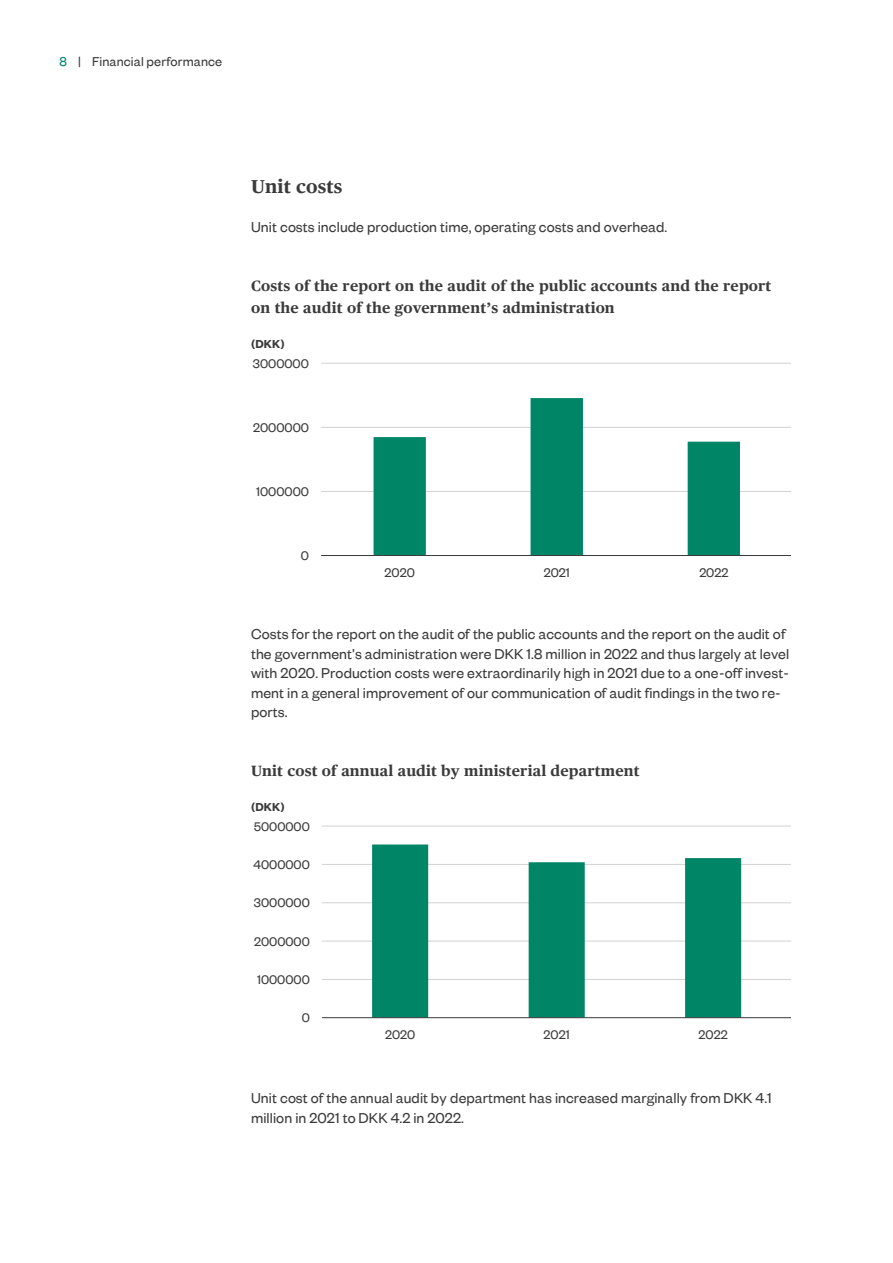
<style>
.page{position:relative;width:893px;height:1263px;background:#fff}
.page>*{position:absolute;margin:0;border:0;box-sizing:border-box;transform-origin:0 0}
.t1{font:700 18.75px "Publico Text";letter-spacing:.01em;color:#3b3b3b}
.t2{font:15.9px/19.5px "Founders Grotesk";letter-spacing:.01em;color:#3b3b3b}
.t3{font:700 15px/21.3px "Publico Text";letter-spacing:.01em;color:#3b3b3b}
.t4{font:14.25px "Founders Grotesk";letter-spacing:.01em;color:#3b3b3b}
.t5{font:13.8px "Founders Grotesk";color:#3b3b3b}
.t6{font:600 12.75px "Founders Grotesk";letter-spacing:.005em;color:#3b3b3b}
.s1{color:#008567}
</style>
<div class="page">
<hr style="left:321px;top:491px;width:470px;height:1px;background:#d2d2d2">
<hr style="left:321px;top:427px;width:470px;height:1px;background:#d2d2d2">
<hr style="left:321px;top:363px;width:470px;height:1px;background:#d2d2d2">
<svg style="left:374px;top:398px;width:366px;height:157px"></svg>
<hr style="left:321px;top:555px;width:470px;height:1px;background:#3b3b3b">
<hr style="left:322px;top:979px;width:469px;height:1px;background:#d2d2d2">
<hr style="left:322px;top:941px;width:469px;height:1px;background:#d2d2d2">
<hr style="left:322px;top:902px;width:469px;height:1px;background:#d2d2d2">
<hr style="left:322px;top:864px;width:469px;height:1px;background:#d2d2d2">
<hr style="left:322px;top:826px;width:469px;height:1px;background:#d2d2d2">
<svg style="left:372px;top:844px;width:369px;height:173px"></svg>
<hr style="left:322px;top:1017px;width:469px;height:1px;background:#3b3b3b">
<p class="t4" style="left:60px;top:53px;width:164px"><span class="s1">8</span> | Financial performance</p>
<h2 class="t1" style="left:251px;top:178px;width:93px">Unit costs</h2>
<p class="t2" style="left:251px;top:217px;width:418px">Unit costs include production time, operating costs and overhead.</p>
<p class="t3" style="left:251px;top:276px;width:522px">Costs of the report on the audit of the public accounts and the report on the audit of the government’s administration</p>
<p class="t6" style="left:251px;top:336px;width:35px">(DKK)</p>
<p class="t5" style="left:253px;top:355px;width:58px">3000000</p>
<p class="t5" style="left:253px;top:419px;width:57px">2000000</p>
<p class="t5" style="left:256px;top:483px;width:54px">1000000</p>
<p class="t5" style="left:301px;top:547px;width:10px">0</p>
<p class="t5" style="left:385px;top:564px;width:32px">2020</p>
<p class="t5" style="left:544px;top:564px;width:28px">2021</p>
<p class="t5" style="left:699px;top:564px;width:31px">2022</p>
<p class="t2" style="left:251px;top:625px;width:540px">Costs for the report on the audit of the public accounts and the report on the audit of the government’s administration were DKK 1.8 million in 2022 and thus largely at level with 2020. Production costs were extraordinarily high in 2021 due to a one-off invest&shy;ment in a general improvement of our communication of audit findings in the two re&shy;ports.</p>
<p class="t3" style="left:251px;top:761px;width:390px">Unit cost of annual audit by ministerial department</p>
<p class="t6" style="left:251px;top:799px;width:35px">(DKK)</p>
<p class="t5" style="left:254px;top:817px;width:57px">5000000</p>
<p class="t5" style="left:254px;top:856px;width:58px">4000000</p>
<p class="t5" style="left:254px;top:894px;width:57px">3000000</p>
<p class="t5" style="left:254px;top:932px;width:57px">2000000</p>
<p class="t5" style="left:257px;top:971px;width:54px">1000000</p>
<p class="t5" style="left:302px;top:1009px;width:10px">0</p>
<p class="t5" style="left:385px;top:1026px;width:32px">2020</p>
<p class="t5" style="left:544px;top:1026px;width:28px">2021</p>
<p class="t5" style="left:699px;top:1026px;width:31px">2022</p>
<p class="t2" style="left:251px;top:1089px;width:522px">Unit cost of the annual audit by department has increased marginally from DKK 4.1 million in 2021 to DKK 4.2 in 2022.</p>
</div>
